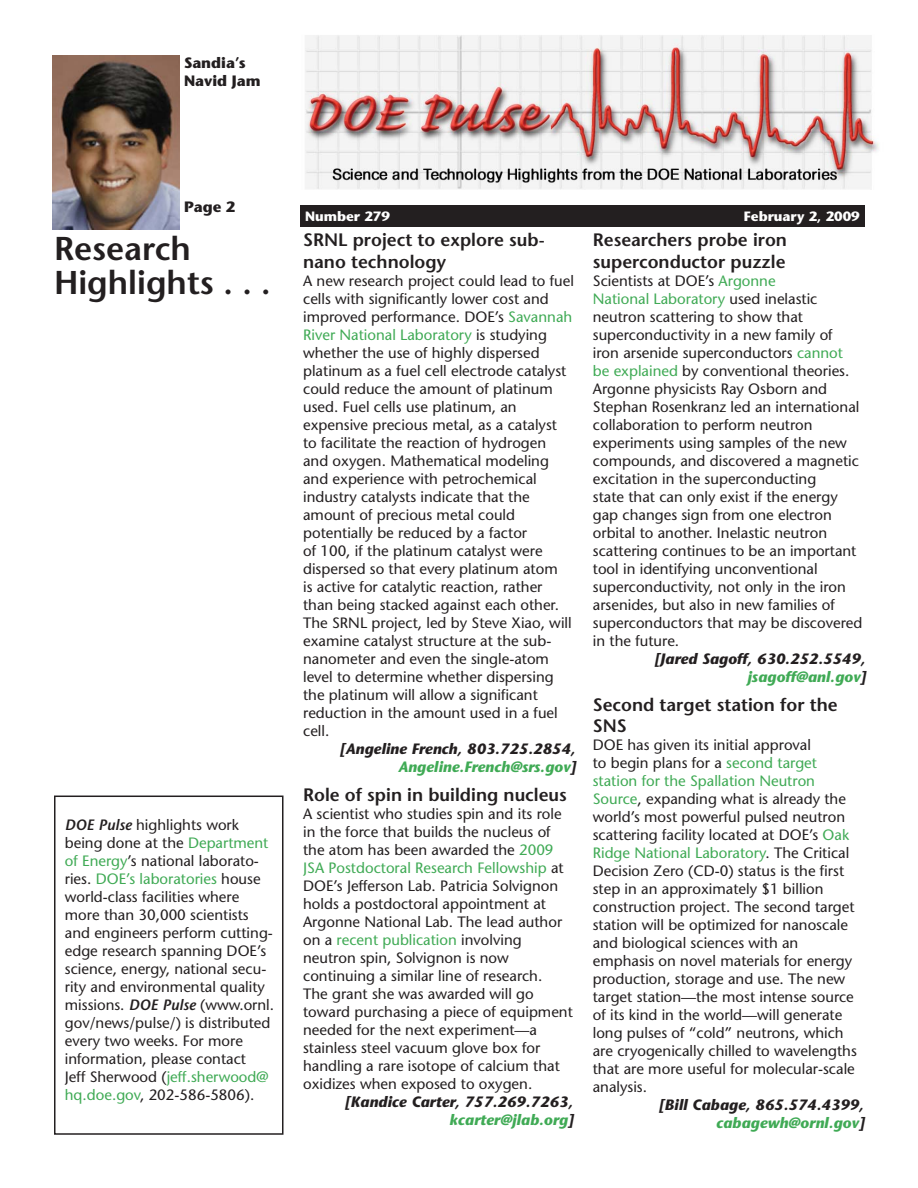
<style>
.page{position:relative;width:918px;height:1188px;background:#fff}
.page>*{position:absolute;margin:0;border:0;box-sizing:border-box;transform-origin:0 0}
.t1{font:600 33px/34.5px "Stone Sans";color:#231f20}
.t2{font:600 18px/21.6px "Stone Sans";color:#231f20}
.t3{font:15px/18px "Stone Sans";color:#231f20}
.t4{font:italic 700 15px/18px "Stone Sans";color:#231f20;text-align:right}
.t5{font:700 15px/18px "Stone Sans";color:#231f20}
.t6{font:700 13.5px "Stone Sans";color:#fff}
.s1{font-weight:600;font-style:italic}
.s2{color:#40aa55}
</style>
<div class="page">
<div style="left:300px;top:205px;width:565px;height:22px;background:#231f20"></div>
<div style="left:54px;top:796px;width:230px;height:339px;border:2px solid #231f20"></div>
<img style="left:305px;top:35px;width:574px;height:155px">
<img style="left:53px;top:56px;width:126px;height:174px">
<p class="t5" style="left:184px;top:56px;width:78px">Sandia’s<br>Navid Jam</p>
<p class="t5" style="left:184px;top:200px;width:53px">Page 2</p>
<h1 class="t1" style="left:54px;top:235px;width:218px">Research<br>Highlights . . .</h1>
<p class="t3" style="left:65px;top:818px;width:211px"><span class="s1">DOE Pulse</span> highlights work being done at the <span class="s2">Department of Energy</span>’s national laborato&shy;ries. <span class="s2">DOE’s laboratories</span> house world-class facilities where more than 30,000 scientists and engineers perform cutting&shy;edge research spanning DOE’s science, energy, national secu&shy;rity and environmental quality missions. <span class="s1">DOE Pulse</span> (www.ornl. gov/news/pulse/) is distributed every two weeks. For more information, please contact<br>Jeff Sherwood (<span class="s2">jeff.sherwood@ hq.doe.gov</span>, 202-586-5806).</p>
<p class="t6" style="left:305px;top:211px;width:86px">Number 279</p>
<p class="t6" style="left:744px;top:211px;width:117px">February 2, 2009</p>
<p class="t2" style="left:303px;top:231px;width:243px">SRNL project to explore sub&shy;nano technology</p>
<p class="t3" style="left:303px;top:273px;width:272px">A new research project could lead to fuel cells with significantly lower cost and improved performance. DOE’s <span class="s2">Savannah River National Laboratory</span> is studying whether the use of highly dispersed platinum as a fuel cell electrode catalyst could reduce the amount of platinum used. Fuel cells use platinum, an expensive precious metal, as a catalyst to facilitate the reaction of hydrogen and oxygen. Mathematical modeling and experience with petrochemical industry catalysts indicate that the amount of precious metal could potentially be reduced by a factor<br>of 100, if the platinum catalyst were dispersed so that every platinum atom<br>is active for catalytic reaction, rather than being stacked against each other.<br>The SRNL project, led by Steve Xiao, will examine catalyst structure at the sub&shy;nanometer and even the single-atom level to determine whether dispersing the platinum will allow a significant reduction in the amount used in a fuel cell.</p>
<p class="t4" style="left:341px;top:741px;width:237px">[Angeline French, 803.725.2854,<br><span class="s2">Angeline.French@srs.gov</span>]</p>
<p class="t2" style="left:303px;top:786px;width:265px">Role of spin in building nucleus</p>
<p class="t3" style="left:303px;top:806px;width:271px">A scientist who studies spin and its role in the force that builds the nucleus of the atom has been awarded the <span class="s2">2009<br>JSA Postdoctoral Research Fellowship</span> at DOE’s Jefferson Lab. Patricia Solvignon holds a postdoctoral appointment at Argonne National Lab. The lead author on a <span class="s2">recent publication</span> involving neutron spin, Solvignon is now continuing a similar line of research.<br>The grant she was awarded will go toward purchasing a piece of equipment needed for the next experiment—a stainless steel vacuum glove box for handling a rare isotope of calcium that oxidizes when exposed to oxygen.</p>
<p class="t4" style="left:346px;top:1094px;width:229px">[Kandice Carter, 757.269.7263, <span class="s2">kcarter@jlab.org</span>]</p>
<p class="t2" style="left:593px;top:231px;width:196px">Researchers probe iron superconductor puzzle</p>
<p class="t3" style="left:593px;top:273px;width:271px">Scientists at DOE’s <span class="s2">Argonne<br>National Laboratory</span> used inelastic neutron scattering to show that superconductivity in a new family of iron arsenide superconductors <span class="s2">cannot be explained</span> by conventional theories.<br>Argonne physicists Ray Osborn and Stephan Rosenkranz led an international collaboration to perform neutron experiments using samples of the new compounds, and discovered a magnetic excitation in the superconducting<br>state that can only exist if the energy gap changes sign from one electron orbital to another. Inelastic neutron scattering continues to be an important tool in identifying unconventional superconductivity, not only in the iron arsenides, but also in new families of superconductors that may be discovered in the future.</p>
<p class="t4" style="left:655px;top:651px;width:212px">[Jared Sagoff, 630.252.5549, <span class="s2">jsagoff@anl.gov</span>]</p>
<p class="t2" style="left:593px;top:696px;width:246px">Second target station for the<br>SNS</p>
<p class="t3" style="left:593px;top:738px;width:266px">DOE has given its initial approval<br>to begin plans for a <span class="s2">second target station for the Spallation Neutron Source</span>, expanding what is already the world’s most powerful pulsed neutron scattering facility located at DOE’s <span class="s2">Oak Ridge National Laboratory</span>. The Critical Decision Zero (CD-0) status is the first step in an approximately $1 billion construction project. The second target station will be optimized for nanoscale and biological sciences with an emphasis on novel materials for energy production, storage and use. The new target station—the most intense source of its kind in the world —will generate long pulses of “cold” neutrons, which are cryogenically chilled to wavelengths that are more useful for molecular-scale analysis.</p>
<p class="t4" style="left:660px;top:1098px;width:206px">[Bill Cabage, 865.574.4399, <span class="s2">cabagewh@ornl.gov</span>]</p>
</div>
